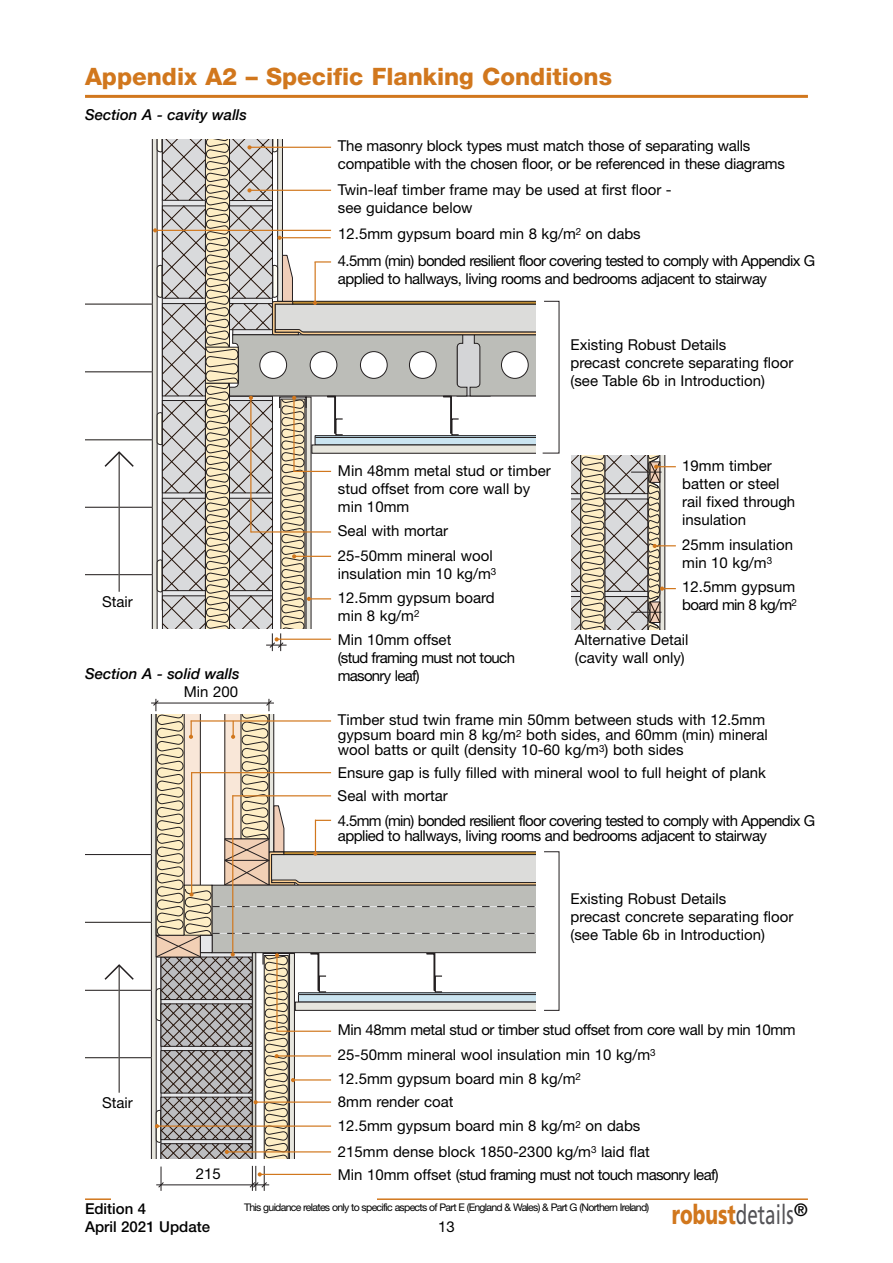
<style>
.page{position:relative;width:893px;height:1263px;background:#fff}
.page>*{position:absolute;margin:0;border:0;box-sizing:border-box;transform-origin:0 0}
.t1{font:27px "Frutiger";color:#545357;scale:.7 1}
.t2{font:800 24px "Helvetica Neue";color:#d1771d}
.t3{font:17.85px "Frutiger";color:#000}
.t4{font:15px/18px "Helvetica Neue";color:#000}
.t5{font:15px/18px "Helvetica Neue";letter-spacing:-.045em;color:#000}
.t6{font:15px/24.5px "Helvetica Neue";letter-spacing:-.025em;color:#000}
.t7{font:italic 500 15px "Helvetica Neue";color:#000}
.t8{font:500 15px/18px "Helvetica Neue";color:#000}
.t9{font:10.5px "Helvetica Neue";letter-spacing:-.065em;color:#000}
.s1{font-weight:900;color:#d1771d}
</style>
<div class="page">
<hr style="left:85px;top:1198px;width:723px;height:2px;background:#d1771d">
<hr style="left:85px;top:95px;width:723px;height:3px;background:#d1771d">
<hr style="left:85px;top:439px;width:67px;height:1px;background:#231f20">
<hr style="left:85px;top:507px;width:67px;height:1px;background:#231f20">
<hr style="left:85px;top:371px;width:67px;height:1px;background:#231f20">
<hr style="left:85px;top:304px;width:67px;height:1px;background:#231f20">
<hr style="left:85px;top:574px;width:67px;height:1px;background:#231f20">
<div style="left:151px;top:693px;width:6px;height:493px;border:1px solid #231f20"></div>
<hr style="left:85px;top:990px;width:66px;height:1px;background:#231f20">
<hr style="left:85px;top:1057px;width:66px;height:1px;background:#231f20">
<hr style="left:85px;top:922px;width:66px;height:1px;background:#231f20">
<hr style="left:85px;top:854px;width:66px;height:1px;background:#231f20">
<div style="left:112px;top:1159px;width:265px;height:40px;background:#fff"></div>
<div style="left:113px;top:673px;width:265px;height:41px;background:#fff"></div>
<hr style="left:119px;top:452px;width:1px;height:140px;background:#231f20">
<svg style="left:104px;top:451px;width:30px;height:17px"></svg>
<hr style="left:151px;top:703px;width:123px;height:1px;background:#231f20">
<hr style="left:119px;top:965px;width:1px;height:128px;background:#231f20">
<svg style="left:104px;top:964px;width:30px;height:17px"></svg>
<svg style="left:152px;top:698px;width:408px;height:493px"></svg>
<hr style="left:277px;top:1030px;width:54px;height:2px;background:#d1771d">
<hr style="left:191px;top:772px;width:140px;height:1px;background:#d1771d">
<hr style="left:232px;top:795px;width:99px;height:1px;background:#d1771d">
<hr style="left:191px;top:720px;width:140px;height:1px;background:#d1771d">
<svg style="left:152px;top:139px;width:524px;height:512px"></svg>
<h2 class="t2" style="left:85px;top:68px;width:529px">Appendix A2 – Specific Flanking Conditions</h2>
<p class="t7" style="left:85px;top:105px;width:164px">Section A - cavity walls</p>
<p class="t4" style="left:102px;top:594px;width:32px">Stair</p>
<p class="t7" style="left:85px;top:664px;width:156px">Section A - solid walls</p>
<p class="t4" style="left:184px;top:684px;width:56px">Min 200</p>
<p class="t4" style="left:102px;top:1095px;width:32px">Stair</p>
<p class="t4" style="left:196px;top:1166px;width:27px">215</p>
<p class="t4" style="left:338px;top:138px;width:448px">The masonry block types must match those of separating walls compatible with the chosen floor, or be referenced in these diagrams</p>
<p class="t4" style="left:338px;top:182px;width:335px">Twin-leaf timber frame may be used at first floor - see guidance below</p>
<p class="t5" style="left:338px;top:253px;width:479px">4.5mm (min) bonded resilient floor covering tested to comply with Appendix G applied to hallways, living rooms and bedrooms adjacent to stairway</p>
<p class="t4" style="left:338px;top:226px;width:304px">12.5mm gypsum board min 8 kg/m<sup>2</sup> on dabs</p>
<p class="t4" style="left:571px;top:337px;width:224px">Existing Robust Details<br>precast concrete separating floor (see Table 6b in Introduction)</p>
<p class="t4" style="left:338px;top:463px;width:214px">Min 48mm metal stud or timber stud offset from core wall by min 10mm</p>
<p class="t4" style="left:338px;top:520px;width:156px;line-height:24.5px">Seal with mortar<br>25-50mm mineral wool</p>
<p class="t4" style="left:338px;top:563px;width:160px;line-height:24.5px">insulation min 10 kg/m<sup>3<br></sup>12.5mm gypsum board</p>
<p class="t4" style="left:338px;top:608px;width:83px">min 8 kg/m<sup>2</sup></p>
<p class="t5" style="left:338px;top:632px;width:179px">Min 10mm offset<br>(stud framing must not touch masonry leaf)</p>
<p class="t4" style="left:682px;top:458px;width:115px">19mm timber batten or steel rail fixed through insulation</p>
<p class="t4" style="left:682px;top:537px;width:112px">25mm insulation min 10 kg/m<sup>3</sup></p>
<p class="t4" style="left:682px;top:579px;width:116px">12.5mm gypsum board min 8 kg/m<sup>2</sup></p>
<p class="t4" style="left:575px;top:632px;width:115px">Alternative Detail (cavity wall only)</p>
<p class="t4" style="left:338px;top:714px;width:431px;line-height:15px">Timber stud twin frame min 50mm between studs with 12.5mm gypsum board min 8 kg/m<sup>2</sup> both sides, and 60mm (min) mineral wool batts or quilt (density 10-60 kg/m<sup>3</sup>) both sides</p>
<p class="t4" style="left:338px;top:762px;width:430px;line-height:23.1px">Ensure gap is fully filled with mineral wool to full height of plank<br>Seal with mortar</p>
<p class="t5" style="left:338px;top:814px;width:479px;line-height:15px">4.5mm (min) bonded resilient floor covering tested to comply with Appendix G applied to hallways, living rooms and bedrooms adjacent to stairway</p>
<p class="t4" style="left:571px;top:892px;width:224px">Existing Robust Details<br>precast concrete separating floor (see Table 6b in Introduction)</p>
<p class="t6" style="left:338px;top:1019px;width:459px">Min 48mm metal stud or timber stud offset from core wall by min 10mm<br>25-50mm mineral wool insulation min 10 kg/m<sup>3<br></sup>12.5mm gypsum board min 8 kg/m<sup>2</sup></p>
<p class="t4" style="left:338px;top:1094px;width:117px">8mm render coat</p>
<p class="t4" style="left:338px;top:1115px;width:314px;line-height:25.2px">12.5mm gypsum board min 8 kg/m<sup>2</sup> on dabs<br>215mm dense block 1850-2300 kg/m<sup>3</sup> laid flat</p>
<p class="t5" style="left:338px;top:1167px;width:382px">Min 10mm offset (stud framing must not touch masonry leaf)</p>
<p class="t9" style="left:244px;top:1203px;width:407px">This guidance relates only to specific aspects of Part E (England &amp; Wales) &amp; Part G (Northern Ireland)</p>
<p class="t3" style="left:794px;top:1202px;width:16px">®</p>
<p class="t8" style="left:85px;top:1201px;width:127px">Edition 4<br>April 2021 Update</p>
<h1 class="t1" style="left:672px;top:1203px;width:176px"><span class="s1">robust</span>details</h1>
<p class="t4" style="left:438px;top:1219px;width:18px">13</p>
</div>
